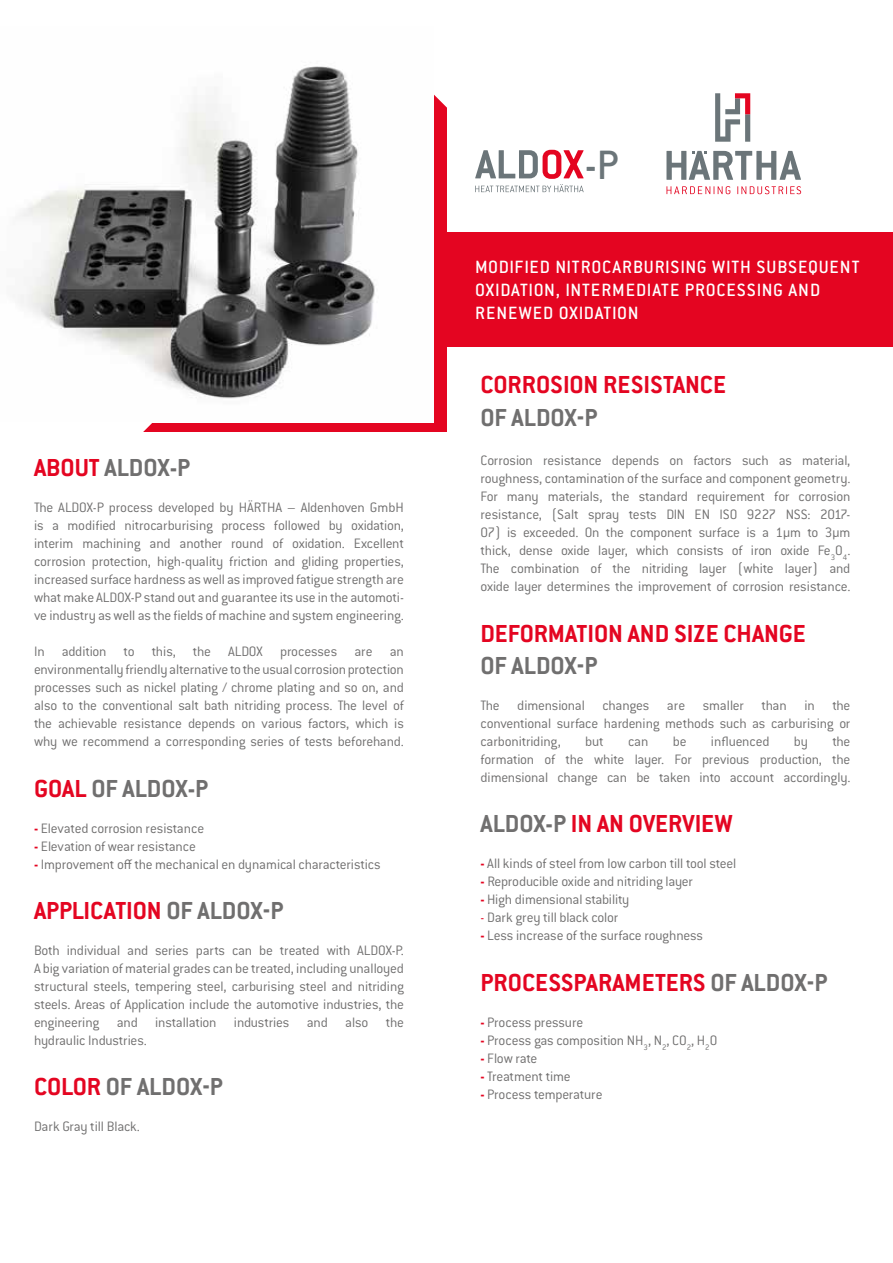
<style>
.page{position:relative;width:893px;height:1263px;background:#fff}
.page>*{position:absolute;margin:0;border:0;box-sizing:border-box;transform-origin:0 0}
.t1{font:500 45px "Conduit ITC Pro";color:#6b7579}
.t2{font:700 27px "Conduit ITC Pro";color:#e40521}
.t3{font:700 27px "Conduit ITC Pro";color:#706f6f}
.t4{font:500 19.5px/23.4px "Conduit ITC Pro";letter-spacing:.04em;color:#fff}
.t5{font:300 15px/18px "Conduit ITC Pro";letter-spacing:-.015em;color:#706f6f;text-align:justify}
.s1{color:#e40521}
.s2{font-weight:700;color:#e40521}
.s3{color:#706f6f}
</style>
<div class="page">
<div style="left:142px;top:94px;width:304px;height:338px;background:#e40521"></div>
<svg style="left:434px;top:94px;width:13px;height:16px"></svg>
<svg style="left:142px;top:423px;width:10px;height:9px"></svg>
<div style="left:446px;top:232px;width:447px;height:115px;background:#e40521"></div>
<svg style="left:666px;top:186px;width:135px;height:8px"></svg>
<svg style="left:666px;top:151px;width:135px;height:29px"></svg>
<svg style="left:715px;top:93px;width:35px;height:49px"></svg>
<svg style="left:475px;top:150px;width:109px;height:42px"></svg>
<div style="left:0;top:0;width:434px;height:423px;background:#fff"></div>
<img style="left:19px;top:66px;width:356px;height:333px">
<h2 class="t3" style="left:34px;top:451px;width:158px"><span class="s1">ABOUT</span> ALDOX-P</h2>
<p class="t5" style="left:34px;top:499px;width:371px">The ALDOX-P process developed by HÄRTHA – Aldenhoven GmbH is a modified nitrocarburising process followed by oxidation, interim machining and another round of oxidation. Excellent corrosion protection, high-quality friction and gliding properties, increased surface hardness as well as improved fatigue strength are what make ALDOX-P stand out and guarantee its use in the automoti&shy;ve industry as well as the fields of machine and system engineering.</p>
<p class="t5" style="left:34px;top:643px;width:371px">In addition to this, the ALDOX processes are an environmentally friendly alternative to the usual corrosion protection processes such as nickel plating / chrome plating and so on, and also to the conventional salt bath nitriding process. The level of the achievable resistance depends on various factors, which is why we recommend a corresponding series of tests beforehand.</p>
<h2 class="t3" style="left:34px;top:771px;width:176px"><span class="s1">GOAL</span> OF ALDOX-P</h2>
<p class="t5" style="left:34px;top:819px;width:172px"><span class="s2">-</span> Elevated corrosion resistance</p>
<p class="t5" style="left:34px;top:837px;width:164px"><span class="s2">-</span> Elevation of wear resistance</p>
<p class="t5" style="left:34px;top:855px;width:348px"><span class="s2">-</span> Improvement off the mechanical en dynamical characteristics</p>
<h2 class="t2" style="left:34px;top:894px;width:251px">APPLICATION <span class="s3">OF ALDOX-P</span></h2>
<p class="t5" style="left:34px;top:942px;width:371px">Both individual and series parts can be treated with ALDOX-P.<br>A big variation of material grades can be treated, including unalloyed structural steels, tempering steel, carburising steel and nitriding steels. Areas of Application include the automotive industries, the engineering and installation industries and also the hydraulic Industries.</p>
<h2 class="t3" style="left:34px;top:1070px;width:190px"><span class="s1">COLOR</span> OF ALDOX-P</h2>
<p class="t5" style="left:34px;top:1118px;width:108px">Dark Gray till Black.</p>
<h1 class="t1" style="left:585px;top:143px;width:35px">-P</h1>
<h3 class="t4" style="left:475px;top:254px;width:386px">MODIFIED NITROCARBURISING WITH SUBSEQUENT<br>OXIDATION, INTERMEDIATE PROCESSING AND<br>RENEWED OXIDATION</h3>
<h2 class="t2" style="left:480px;top:368px;width:247px">CORROSION RESISTANCE</h2>
<h2 class="t3" style="left:480px;top:400px;width:118px">OF ALDOX-P</h2>
<p class="t5" style="left:480px;top:452px;width:371px">Corrosion resistance depends on factors such as material, roughness, contamination of the surface and component geometry.<br>For many materials, the standard requirement for corrosion resistance, (Salt spray tests DIN EN ISO 9227 NSS: 2017-</p>
<p class="t5" style="left:480px;top:524px;width:371px">07) is exceeded. On the component surface is a 1µm to 3µm thick, dense oxide layer, which consists of iron oxide Fe<sub>3</sub>O<sub>4</sub>.<br>The combination of the nitriding layer (white layer) and oxide layer determines the improvement of corrosion resistance.</p>
<h2 class="t2" style="left:480px;top:616px;width:327px">DEFORMATION AND SIZE CHANGE</h2>
<h2 class="t3" style="left:480px;top:649px;width:118px">OF ALDOX-P</h2>
<p class="t5" style="left:480px;top:697px;width:371px">The dimensional changes are smaller than in the conventional surface hardening methods such as carburising or carbonitriding,</p>
<p class="t5" style="left:585px;top:733px;width:20px">but</p>
<p class="t5" style="left:628px;top:733px;width:22px">can</p>
<p class="t5" style="left:673px;top:733px;width:15px">be</p>
<p class="t5" style="left:711px;top:733px;width:60px">influenced</p>
<p class="t5" style="left:794px;top:733px;width:16px">by</p>
<p class="t5" style="left:480px;top:733px;width:371px;text-indent:352px">the formation of the white layer. For previous production, the dimensional change can be taken into account accordingly.</p>
<h2 class="t2" style="left:480px;top:807px;width:253px"><span class="s3">ALDOX-P</span> IN AN OVERVIEW</h2>
<p class="t5" style="left:480px;top:855px;width:257px"><span class="s2">-</span> All kinds of steel from low carbon till tool steel</p>
<p class="t5" style="left:480px;top:873px;width:214px"><span class="s2">-</span> Reproducible oxide and nitriding layer</p>
<p class="t5" style="left:480px;top:891px;width:150px"><span class="s2">-</span> High dimensional stability</p>
<p class="t5" style="left:480px;top:909px;width:139px"><span class="s1">-</span> Dark grey till black color</p>
<p class="t5" style="left:480px;top:927px;width:224px"><span class="s2">-</span> Less increase of the surface roughness</p>
<h2 class="t2" style="left:480px;top:966px;width:348px">PROCESSPARAMETERS <span class="s3">OF ALDOX-P</span></h2>
<p class="t5" style="left:480px;top:1014px;width:104px"><span class="s2">-</span> Process pressure</p>
<p class="t5" style="left:480px;top:1032px;width:238px"><span class="s2">-</span> Process gas composition NH<sub>3</sub>, N<sub>2</sub>, CO<sub>2</sub>, H<sub>2</sub>0</p>
<p class="t5" style="left:480px;top:1050px;width:58px"><span class="s2">-</span> Flow rate</p>
<p class="t5" style="left:480px;top:1068px;width:92px"><span class="s2">-</span> Treatment time</p>
<p class="t5" style="left:480px;top:1086px;width:124px"><span class="s2">-</span> Process temperature</p>
</div>
